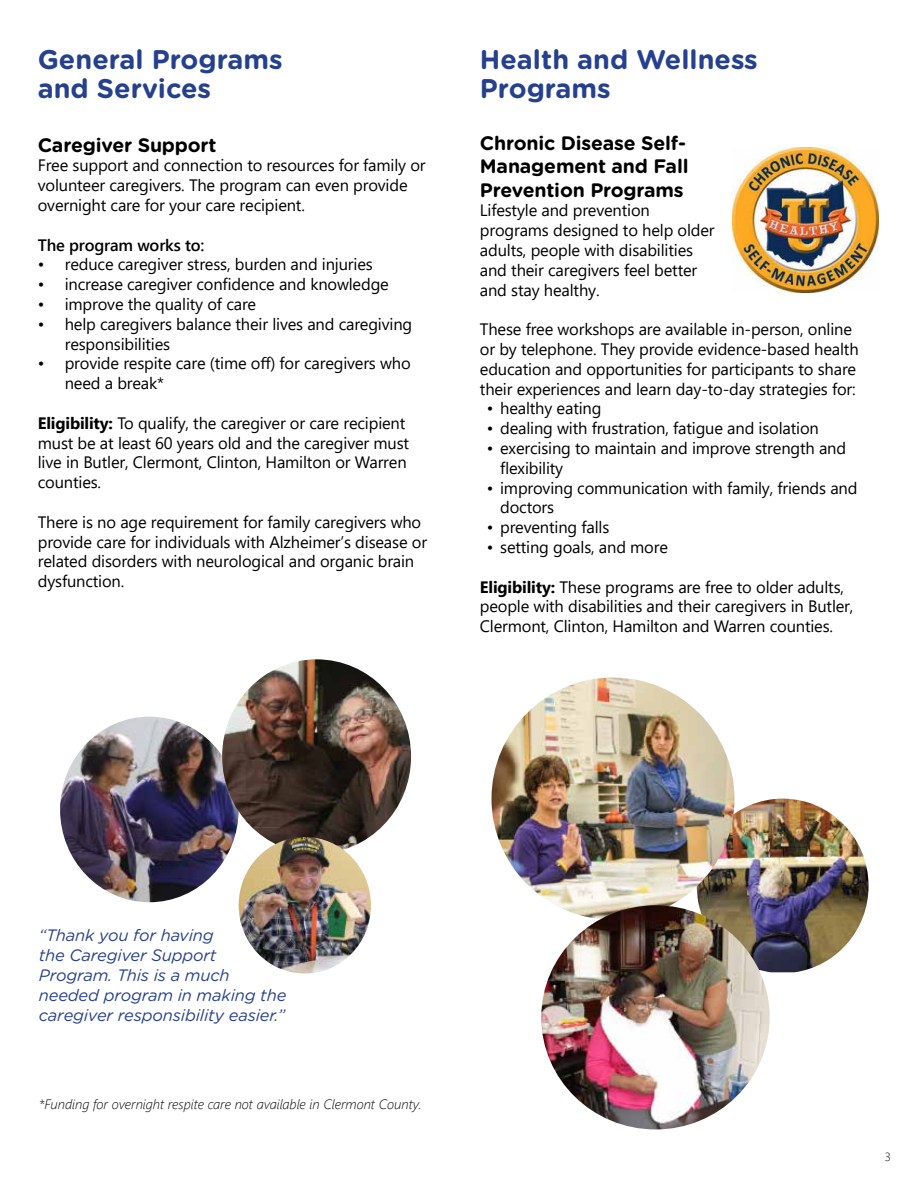
<style>
.page{position:relative;width:918px;height:1188px;background:#fff}
.page>*{position:absolute;margin:0;border:0;box-sizing:border-box;transform-origin:0 0}
.t1{font:700 27px/28.5px "Gotham Rounded";color:#25408f}
.t2{font:700 19.5px/23.4px "Gotham Rounded";letter-spacing:-.01em;color:#000}
.t3{font:16.5px/19.8px "Segoe UI";letter-spacing:-.01em;color:#000}
.t4{font:italic 16.5px/19.8px "Gotham Rounded";letter-spacing:-.01em;color:#25408f}
.t5{font:600 16.5px "Segoe UI";letter-spacing:-.01em;color:#000}
.t6{font:italic 300 13.5px "Segoe UI";color:#000}
.t7{font:300 12px "Segoe UI";color:#000}
.s1{font-weight:700}
</style>
<div class="page">
<img style="left:733px;top:147px;width:145px;height:146px">
<img style="left:697px;top:799px;width:172px;height:173px">
<img style="left:492px;top:677px;width:243px;height:243px;border-radius:121px">
<img style="left:541px;top:905px;width:229px;height:224px">
<img style="left:60px;top:717px;width:179px;height:185px">
<img style="left:222px;top:659px;width:189px;height:195px">
<img style="left:239px;top:837px;width:132px;height:137px">
<h1 class="t1" style="left:38px;top:44px;width:246px">General Programs and Services</h1>
<p class="t2" style="left:38px;top:132px;width:180px">Caregiver Support</p>
<p class="t3" style="left:38px;top:154px;width:389px">Free support and connection to resources for family or volunteer caregivers. The program can even provide overnight care for your care recipient.</p>
<p class="t5" style="left:38px;top:229px;width:168px">The program works to:</p>
<p class="t3" style="left:38px;top:253px;width:337px">• reduce caregiver stress, burden and injuries</p>
<p class="t3" style="left:38px;top:273px;width:353px">• increase caregiver confidence and knowledge</p>
<p class="t3" style="left:38px;top:293px;width:220px">• improve the quality of care</p>
<p class="t3" style="left:65px;top:313px;width:349px;text-indent:-27px">• help caregivers balance their lives and caregiving responsibilities</p>
<p class="t3" style="left:65px;top:352px;width:347px;text-indent:-27px">• provide respite care (time off) for caregivers who need a break*</p>
<p class="t3" style="left:38px;top:412px;width:373px"><span class="s1">Eligibility:</span> To qualify, the caregiver or care recipient must be at least 60 years old and the caregiver must live in Butler, Clermont, Clinton, Hamilton or Warren counties.</p>
<p class="t3" style="left:38px;top:511px;width:391px">There is no age requirement for family caregivers who provide care for individuals with Alzheimer’s disease or related disorders with neurological and organic brain dysfunction.</p>
<h1 class="t1" style="left:480px;top:44px;width:279px">Health and Wellness<br>Programs</h1>
<p class="t2" style="left:480px;top:130px;width:210px">Chronic Disease Self-<br>Management and Fall<br>Prevention Programs</p>
<p class="t3" style="left:480px;top:199px;width:236px">Lifestyle and prevention programs designed to help older adults, people with disabilities and their caregivers feel better and stay healthy.</p>
<p class="t3" style="left:480px;top:318px;width:380px">These free workshops are available in-person, online or by telephone. They provide evidence-based health education and opportunities for participants to share their experiences and learn day-to-day strategies for:</p>
<p class="t3" style="left:487px;top:397px;width:116px">• healthy eating</p>
<p class="t3" style="left:487px;top:417px;width:334px">• dealing with frustration, fatigue and isolation</p>
<p class="t3" style="left:500px;top:437px;width:348px;text-indent:-13px">• exercising to maintain and improve strength and flexibility</p>
<p class="t3" style="left:500px;top:476px;width:359px;text-indent:-13px">• improving communication with family, friends and doctors</p>
<p class="t3" style="left:487px;top:516px;width:124px">• preventing falls</p>
<p class="t3" style="left:487px;top:536px;width:183px">• setting goals, and more</p>
<p class="t3" style="left:480px;top:575px;width:375px"><span class="s1">Eligibility:</span> These programs are free to older adults, people with disabilities and their caregivers in Butler,<br>Clermont, Clinton, Hamilton and Warren counties.</p>
<p class="t4" style="left:39px;top:925px;width:249px">“Thank you for having<br>the Caregiver Support<br>Program. This is a much needed program in making the caregiver responsibility easier.”</p>
<p class="t6" style="left:39px;top:1092px;width:384px">*Funding for overnight respite care not available in Clermont County.</p>
<p class="t7" style="left:885px;top:1145px;width:8px">3</p>
</div>
